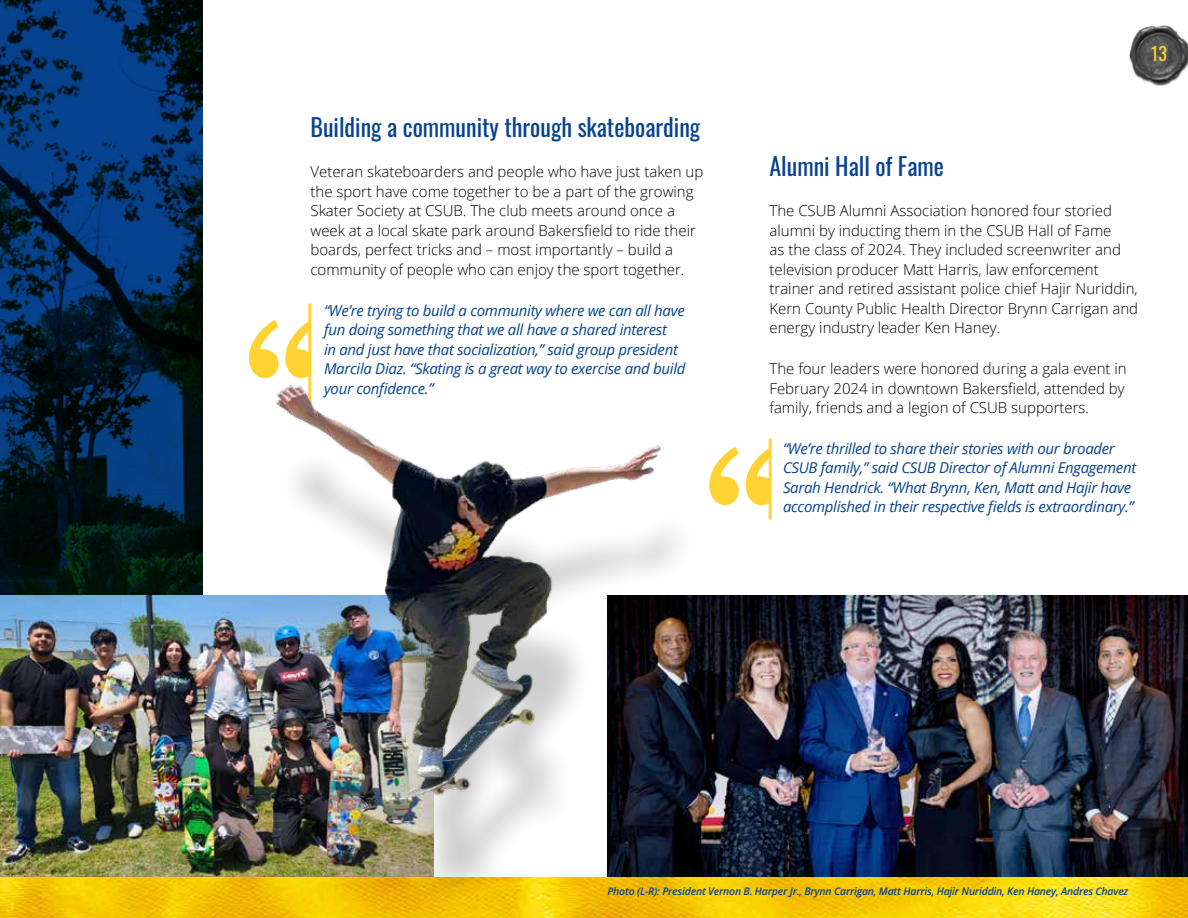
<style>
.page{position:relative;width:1188px;height:918px;background:#fff}
.page>*{position:absolute;margin:0;border:0;box-sizing:border-box;transform-origin:0 0}
.t1{font:24px "Oswald";color:#074390}
.t2{font:18px "Oswald";color:#ffd334}
.t3{font:300 15px/19.5px "Open Sans";color:#000}
.t4{font:italic 15px/19.5px "Open Sans";letter-spacing:-.02em;color:#074390}
.t5{font:italic 600 10.5px "Open Sans";letter-spacing:-.02em;color:#074390}
</style>
<div class="page">
<img style="left:701px;top:596px;width:487px;height:282px">
<hr style="left:308px;top:303px;width:3px;height:114px;background:#ffd334">
<svg style="left:0;top:0;width:202px;height:596px;background:#03274a"></svg>
<img style="left:0;top:596px;width:277px;height:282px">
<img style="left:0;top:878px;width:1188px;height:40px">
<img style="left:1129px;top:25px;width:59px;height:61px">
<div style="left:277px;top:450px;width:424px;height:453px;background:#000;opacity:.2"></div>
<img style="left:251px;top:314px;width:445px;height:510px">
<svg style="left:249px;top:320px;width:59px;height:58px"></svg>
<svg style="left:709px;top:447px;width:60px;height:58px"></svg>
<hr style="left:769px;top:439px;width:3px;height:81px;background:#ffd334">
<h1 class="t1" style="left:310px;top:106px;width:391px">Building a community through skateboarding</h1>
<p class="t3" style="left:310px;top:162px;width:394px">Veteran skateboarders and people who have just taken up the sport have come together to be a part of the growing Skater Society at CSUB. The club meets around once a week at a local skate park around Bakersfield to ride their boards, perfect tricks and – most importantly – build a community of people who can enjoy the sport together.</p>
<p class="t4" style="left:324px;top:300px;width:363px">“We’re trying to build a community where we can all have fun doing something that we all have a shared interest<br>in and just have that socialization,” said group president Marcila Diaz. “Skating is a great way to exercise and build your confidence.”</p>
<p class="t2" style="left:1151px;top:37px;width:17px">13</p>
<h1 class="t1" style="left:770px;top:145px;width:176px">Alumni Hall of Fame</h1>
<p class="t3" style="left:770px;top:201px;width:370px">The CSUB Alumni Association honored four storied alumni by inducting them in the CSUB Hall of Fame<br>as the class of 2024. They included screenwriter and television producer Matt Harris, law enforcement trainer and retired assistant police chief Hajir Nuriddin, Kern County Public Health Director Brynn Carrigan and energy industry leader Ken Haney.</p>
<p class="t3" style="left:770px;top:359px;width:359px">The four leaders were honored during a gala event in<br>February 2024 in downtown Bakersfield, attended by family, friends and a legion of CSUB supporters.</p>
<p class="t4" style="left:783px;top:438px;width:355px">“We’re thrilled to share their stories with our broader CSUB family,” said CSUB Director of Alumni Engagement Sarah Hendrick. “What Brynn, Ken, Matt and Hajir have accomplished in their respective fields is extraordinary.”</p>
<p class="t5" style="left:608px;top:884px;width:522px">Photo (L-R): President Vernon B. Harper Jr., Brynn Carrigan, Matt Harris, Hajir Nuriddin, Ken Haney, Andres Chavez</p>
</div>
